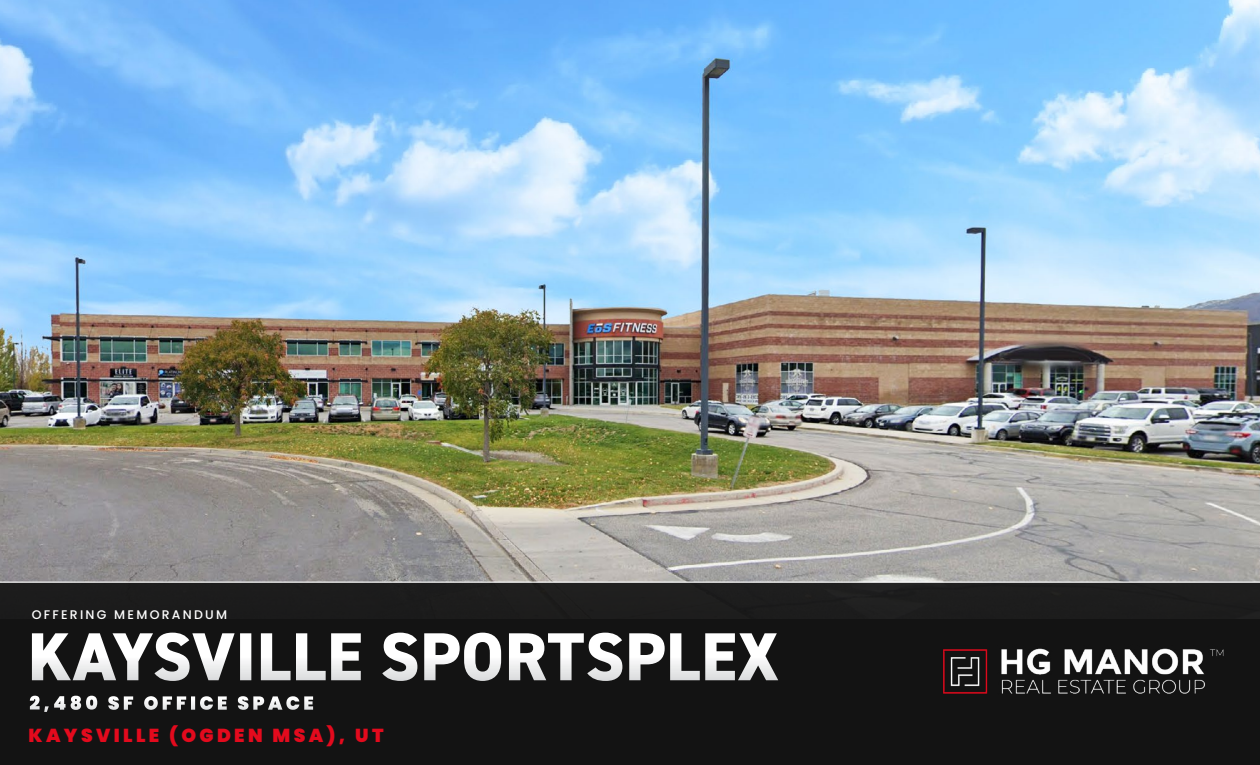
<style>
.page{position:relative;width:1260px;height:765px;background:#fff}
.page>*{position:absolute;margin:0;border:0;box-sizing:border-box;transform-origin:0 0}
.t1{font:800 68px "DIN2014";letter-spacing:.01em;color:#fff}
.t2{font:900 18.75px "Poppins";letter-spacing:.18em;color:#e30a1d}
.t3{font:900 18.75px "Poppins";letter-spacing:.18em;color:#fff}
.t4{font:500 12.5px "Poppins";letter-spacing:.18em;color:#fff}
</style>
<div class="page">
<img style="left:0;top:0;width:1260px;height:582px">
<svg style="left:0;top:582px;width:837px;height:183px;background:#151515"></svg>
<img style="left:837px;top:576px;width:423px;height:189px">
<p class="t4" style="left:32px;top:608px;width:197px">OFFERING MEMORANDUM</p>
<h1 class="t1" style="left:28px;top:612px;width:753px">KAYSVILLE SPORTSPLEX</h1>
<p class="t3" style="left:29px;top:692px;width:286px">2,480 SF OFFICE SPACE</p>
<p class="t2" style="left:29px;top:725px;width:357px">KAYSVILLE (OGDEN MSA), UT</p>
</div>
